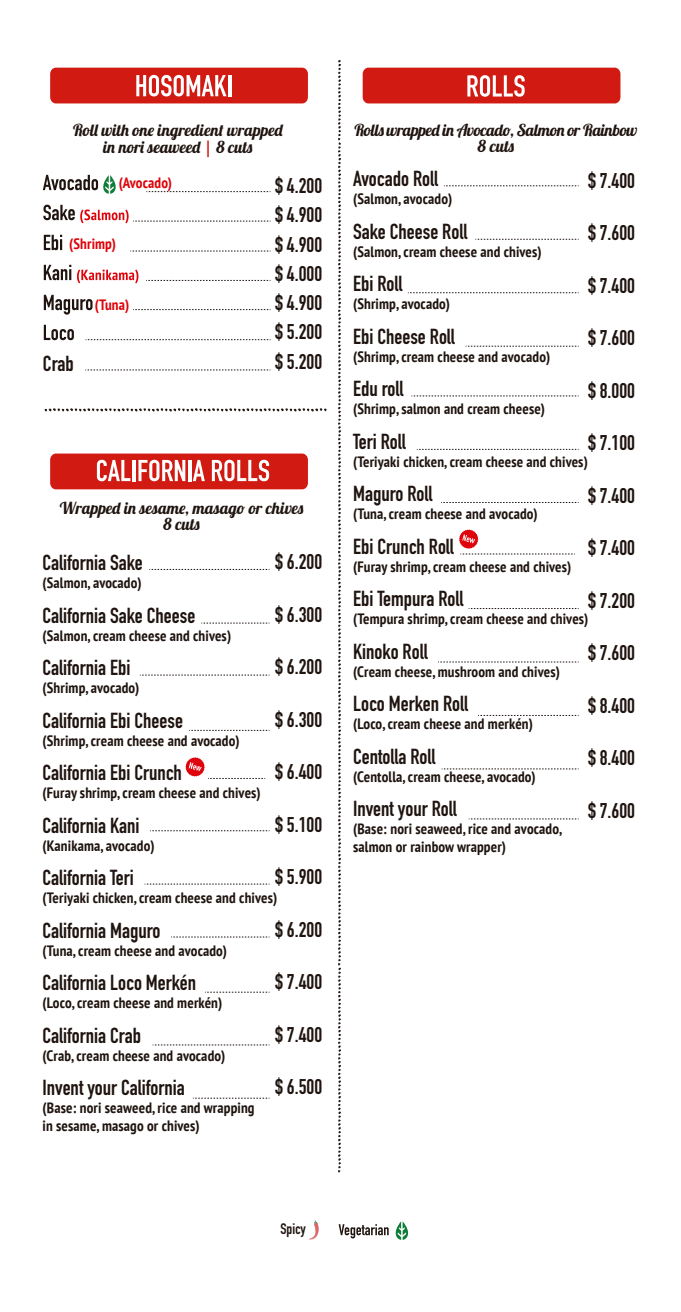
<style>
.page{position:relative;width:681px;height:1312px;background:#fff}
.page>*{position:absolute;margin:0;border:0;box-sizing:border-box;transform-origin:0 0}
.t1{font:700 21.45px "DIN Condensed";color:#1f140f}
.t2{font:700 21px/29.2px "DIN Condensed";color:#1f140f;text-align:justify}
.t3{font:16.5px/16.5px "Lobster 1.4";letter-spacing:.02em;color:#1f140f;text-align:center}
.t4{font:16.5px/16.5px "Lobster 1.4";letter-spacing:-.015em;color:#1f140f;text-align:center}
.t5{font:700 condensed 15px/18px "PT Sans";letter-spacing:.01em;color:#1f140f}
.t6{font:700 condensed 15px "PT Sans";letter-spacing:.01em;color:#df040b}
.t7{font:700 15px "DIN Condensed";color:#1f140f}
.s1{color:#d01a12}
</style>
<div class="page">
<div style="left:50px;top:68px;width:258px;height:35px;background:#d01a12;border-radius:6px"></div>
<div style="left:50px;top:454px;width:258px;height:35px;background:#d01a12;border-radius:6px"></div>
<div style="left:362px;top:68px;width:258px;height:35px;background:#d01a12;border-radius:6px"></div>
<svg style="left:44px;top:235px;width:18px;height:15px"></svg>
<svg style="left:44px;top:265px;width:27px;height:15px"></svg>
<svg style="left:77px;top:270px;width:61px;height:13px"></svg>
<svg style="left:44px;top:295px;width:48px;height:20px"></svg>
<svg style="left:44px;top:325px;width:30px;height:15px"></svg>
<svg style="left:146px;top:191px;width:124px;height:1px"></svg>
<svg style="left:43px;top:205px;width:227px;height:18px"></svg>
<svg style="left:130px;top:251px;width:140px;height:1px"></svg>
<svg style="left:146px;top:280px;width:124px;height:1px"></svg>
<svg style="left:133px;top:309px;width:137px;height:1px"></svg>
<svg style="left:86px;top:339px;width:184px;height:1px"></svg>
<svg style="left:85px;top:370px;width:185px;height:1px"></svg>
<svg style="left:43px;top:175px;width:73px;height:19px"></svg>
<svg style="left:444px;top:186px;width:134px;height:1px"></svg>
<svg style="left:475px;top:239px;width:103px;height:1px"></svg>
<svg style="left:407px;top:292px;width:171px;height:1px"></svg>
<svg style="left:465px;top:346px;width:113px;height:1px"></svg>
<svg style="left:411px;top:396px;width:167px;height:1px"></svg>
<svg style="left:416px;top:449px;width:162px;height:1px"></svg>
<svg style="left:441px;top:502px;width:137px;height:1px"></svg>
<svg style="left:468px;top:608px;width:110px;height:1px"></svg>
<svg style="left:438px;top:662px;width:140px;height:1px"></svg>
<svg style="left:478px;top:715px;width:100px;height:1px"></svg>
<svg style="left:441px;top:769px;width:137px;height:1px"></svg>
<svg style="left:468px;top:819px;width:110px;height:1px"></svg>
<svg style="left:136px;top:75px;width:90px;height:21px"></svg>
<hr style="left:228px;top:75px;width:3px;height:21px;background:#fff">
<svg style="left:97px;top:460px;width:33px;height:21px"></svg>
<hr style="left:132px;top:460px;width:3px;height:21px;background:#fff">
<svg style="left:138px;top:460px;width:47px;height:21px"></svg>
<hr style="left:188px;top:460px;width:3px;height:21px;background:#fff">
<svg style="left:193px;top:460px;width:12px;height:21px"></svg>
<svg style="left:212px;top:460px;width:57px;height:21px"></svg>
<svg style="left:467px;top:75px;width:57px;height:22px"></svg>
<svg style="left:338px;top:60px;width:3px;height:1113px"></svg>
<svg style="left:44px;top:408px;width:283px;height:4px"></svg>
<svg style="left:149px;top:569px;width:120px;height:1px"></svg>
<svg style="left:201px;top:623px;width:68px;height:1px"></svg>
<svg style="left:140px;top:675px;width:129px;height:1px"></svg>
<svg style="left:189px;top:730px;width:80px;height:1px"></svg>
<svg style="left:150px;top:830px;width:119px;height:1px"></svg>
<svg style="left:144px;top:884px;width:125px;height:1px"></svg>
<svg style="left:171px;top:937px;width:98px;height:1px"></svg>
<svg style="left:205px;top:992px;width:64px;height:1px"></svg>
<svg style="left:193px;top:1098px;width:76px;height:1px"></svg>
<svg style="left:152px;top:1045px;width:117px;height:1px"></svg>
<svg style="left:185px;top:757px;width:80px;height:22px"></svg>
<svg style="left:459px;top:529px;width:116px;height:26px"></svg>
<svg style="left:309px;top:1220px;width:9px;height:19px"></svg>
<svg style="left:338px;top:1221px;width:71px;height:19px"></svg>
<p class="t3" style="left:73px;top:122px;width:211px">Roll with one ingredient wrapped in nori seaweed <span class="s1">|</span> 8 cuts</p>
<p class="t6" style="left:119px;top:173px;width:55px">(Avocado)</p>
<p class="t6" style="left:69px;top:234px;width:48px">(Shrimp)</p>
<h1 class="t1" style="left:43px;top:349px;width:32px">Crab</h1>
<p class="t6" style="left:95px;top:294px;width:36px">(Tuna)</p>
<h2 class="t2" style="left:275px;top:171px;width:48px">$ 4.200 $ 4.900 $ 4.900 $ 4.000 $ 4.900 $ 5.200 $ 5.200</h2>
<p class="t3" style="left:60px;top:499px;width:245px">Wrapped in sesame, masago or chives<br>8 cuts</p>
<h2 class="t2" style="left:275px;top:547px;width:48px">$ 6.200</h2>
<h2 class="t2" style="left:275px;top:600px;width:48px">$ 6.300</h2>
<h2 class="t2" style="left:275px;top:652px;width:48px">$ 6.200</h2>
<h2 class="t2" style="left:275px;top:705px;width:48px">$ 6.300</h2>
<h2 class="t2" style="left:275px;top:757px;width:48px">$ 6.400</h2>
<h2 class="t2" style="left:275px;top:810px;width:48px">$ 5.100</h2>
<h2 class="t2" style="left:275px;top:862px;width:48px">$ 5.900</h2>
<h2 class="t2" style="left:275px;top:915px;width:48px">$ 6.200</h2>
<h2 class="t2" style="left:275px;top:967px;width:48px">$ 7.400</h2>
<h2 class="t2" style="left:275px;top:1020px;width:48px">$ 7.400</h2>
<h2 class="t2" style="left:275px;top:1072px;width:48px">$ 6.500</h2>
<h1 class="t1" style="left:43px;top:548px;width:102px">California Sake</h1>
<p class="t5" style="left:43px;top:574px;width:100px">(Salmon, avocado)</p>
<h1 class="t1" style="left:43px;top:601px;width:154px">California Sake Cheese</h1>
<p class="t5" style="left:43px;top:626px;width:190px">(Salmon, cream cheese and chives)</p>
<h1 class="t1" style="left:43px;top:653px;width:89px">California Ebi</h1>
<p class="t5" style="left:43px;top:679px;width:98px">(Shrimp, avocado)</p>
<h1 class="t1" style="left:43px;top:706px;width:142px">California Ebi Cheese</h1>
<p class="t5" style="left:43px;top:731px;width:198px">(Shrimp, cream cheese and avocado)</p>
<h1 class="t1" style="left:43px;top:758px;width:141px">California Ebi Crunch</h1>
<p class="t5" style="left:43px;top:784px;width:220px">(Furay shrimp, cream cheese and chives)</p>
<h1 class="t1" style="left:43px;top:811px;width:98px">California Kani</h1>
<p class="t5" style="left:43px;top:836px;width:113px">(Kanikama, avocado)</p>
<h1 class="t1" style="left:43px;top:863px;width:93px">California Teri</h1>
<p class="t5" style="left:43px;top:889px;width:236px">(Teriyaki chicken, cream cheese and chives)</p>
<h1 class="t1" style="left:43px;top:916px;width:119px">California Maguro</h1>
<p class="t5" style="left:43px;top:941px;width:186px">(Tuna, cream cheese and avocado)</p>
<h1 class="t1" style="left:43px;top:968px;width:155px">California Loco Merkén</h1>
<p class="t5" style="left:43px;top:994px;width:181px">(Loco, cream cheese and merkén)</p>
<h1 class="t1" style="left:43px;top:1021px;width:100px">California Crab</h1>
<p class="t5" style="left:43px;top:1046px;width:184px">(Crab, cream cheese and avocado)</p>
<h1 class="t1" style="left:43px;top:1073px;width:144px">Invent your California</h1>
<p class="t5" style="left:43px;top:1099px;width:213px">(Base: nori seaweed, rice and wrapping in sesame, masago or chives)</p>
<p class="t4" style="left:354px;top:121px;width:284px">Rolls wrapped in Avocado, Salmon or Rainbow<br>8 cuts</p>
<h1 class="t1" style="left:353px;top:164px;width:86px">Avocado Roll</h1>
<p class="t5" style="left:353px;top:190px;width:100px">(Salmon, avocado)</p>
<h1 class="t1" style="left:353px;top:217px;width:116px">Sake Cheese Roll</h1>
<p class="t5" style="left:353px;top:242px;width:190px">(Salmon, cream cheese and chives)</p>
<h1 class="t1" style="left:353px;top:269px;width:51px">Ebi Roll</h1>
<p class="t5" style="left:353px;top:295px;width:98px">(Shrimp, avocado)</p>
<h1 class="t1" style="left:353px;top:322px;width:103px">Ebi Cheese Roll</h1>
<p class="t5" style="left:353px;top:347px;width:198px">(Shrimp, cream cheese and avocado)</p>
<h1 class="t1" style="left:353px;top:374px;width:52px">Edu roll</h1>
<p class="t5" style="left:353px;top:400px;width:193px">(Shrimp, salmon and cream cheese)</p>
<h1 class="t1" style="left:353px;top:427px;width:54px">Teri Roll</h1>
<p class="t5" style="left:353px;top:452px;width:236px">(Teriyaki chicken, cream cheese and chives)</p>
<h1 class="t1" style="left:353px;top:479px;width:81px">Maguro Roll</h1>
<p class="t5" style="left:353px;top:505px;width:186px">(Tuna, cream cheese and avocado)</p>
<h1 class="t1" style="left:353px;top:532px;width:102px">Ebi Crunch Roll</h1>
<p class="t5" style="left:353px;top:557px;width:220px">(Furay shrimp, cream cheese and chives)</p>
<h1 class="t1" style="left:353px;top:584px;width:112px">Ebi Tempura Roll</h1>
<p class="t5" style="left:353px;top:610px;width:237px">(Tempura shrimp, cream cheese and chives)</p>
<h1 class="t1" style="left:353px;top:637px;width:76px">Kinoko Roll</h1>
<p class="t5" style="left:353px;top:662px;width:208px">(Cream cheese, mushroom and chives)</p>
<h1 class="t1" style="left:353px;top:689px;width:116px">Loco Merken Roll</h1>
<p class="t5" style="left:353px;top:715px;width:181px">(Loco, cream cheese and merkén)</p>
<h1 class="t1" style="left:353px;top:742px;width:84px">Centolla Roll</h1>
<p class="t5" style="left:353px;top:767px;width:184px">(Centolla, cream cheese, avocado)</p>
<h1 class="t1" style="left:353px;top:794px;width:105px">Invent your Roll</h1>
<p class="t5" style="left:353px;top:820px;width:210px">(Base: nori seaweed, rice and avocado, salmon or rainbow wrapper)</p>
<h2 class="t2" style="left:587px;top:166px;width:48px">$ 7.400</h2>
<h2 class="t2" style="left:587px;top:218px;width:48px">$ 7.600</h2>
<h2 class="t2" style="left:587px;top:271px;width:48px">$ 7.400</h2>
<h2 class="t2" style="left:587px;top:323px;width:48px">$ 7.600</h2>
<h2 class="t2" style="left:587px;top:376px;width:48px">$ 8.000</h2>
<h2 class="t2" style="left:587px;top:428px;width:48px">$ 7.100</h2>
<h2 class="t2" style="left:587px;top:481px;width:48px">$ 7.400</h2>
<h2 class="t2" style="left:587px;top:533px;width:48px">$ 7.400</h2>
<h2 class="t2" style="left:587px;top:586px;width:48px">$ 7.200</h2>
<h2 class="t2" style="left:587px;top:638px;width:48px">$ 7.600</h2>
<h2 class="t2" style="left:587px;top:691px;width:48px">$ 8.400</h2>
<h2 class="t2" style="left:587px;top:743px;width:48px">$ 8.400</h2>
<h2 class="t2" style="left:587px;top:796px;width:48px">$ 7.600</h2>
<p class="t7" style="left:280px;top:1219px;width:27px">Spicy</p>
</div>
